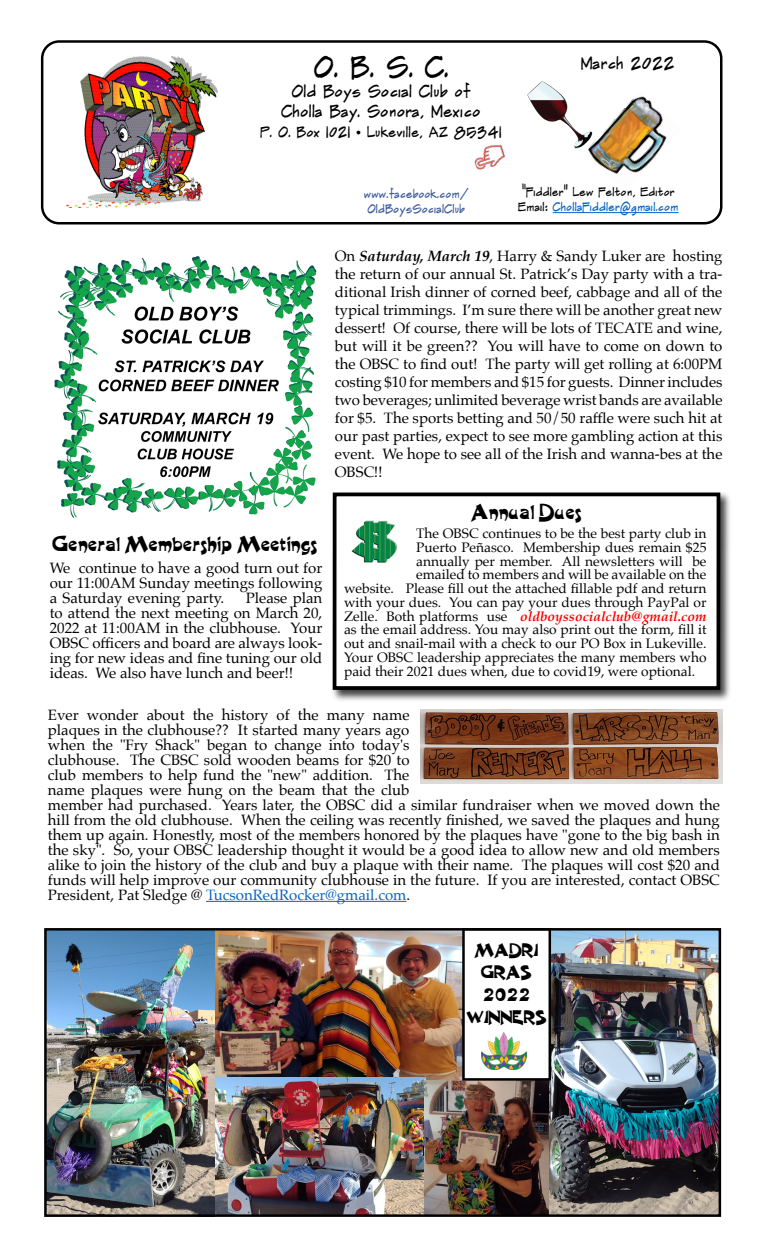
<style>
.page{position:relative;width:765px;height:1260px;background:#fff}
.page>*{position:absolute;margin:0;border:0;box-sizing:border-box;transform-origin:0 0}
.t1{font:30px "Frankthe Architect";color:#000}
.t2{font:22.5px "Harlequin";color:#000}
.t3{font:18.75px/22.5px "Harlequin";color:#000;text-align:center}
.t4{font:17.5px/20px "Frankthe Architect";color:#000;text-align:center}
.t5{font:15px/15px "Palatino";color:#000;text-align:justify}
.t6{font:15px "Frankthe Architect";color:#000}
.t7{font:13.75px "Palatino";color:#000}
.t8{font:italic 700 13.75px "Palatino";color:#f00}
.t9{font:12.5px/15px "Frankthe Architect";color:#000;text-align:center}
.t10{font:12.5px/15px "Frankthe Architect";color:#3b5998}
.s1{color:#0563c1}
.s2{font-weight:700;font-style:italic}
.s3{font-weight:400;font-style:normal;color:#000}
</style>
<div class="page">
<img style="left:589px;top:96px;width:78px;height:78px">
<img style="left:66px;top:57px;width:152px;height:151px">
<div style="left:41px;top:40px;width:682px;height:185px;border:2px solid #000;border-radius:17px"></div>
<hr style="left:553px;top:212px;width:126px;height:1px;background:#0563c1">
<img style="left:527px;top:81px;width:80px;height:71px">
<img style="left:474px;top:144px;width:32px;height:26px">
<div style="left:330px;top:490px;width:402px;height:211px;background:#000;opacity:.75"></div>
<div style="left:335px;top:494px;width:383px;height:194px;background:#fff"></div>
<div style="left:333px;top:493px;width:387px;height:197px;border:4px solid #000"></div>
<img style="left:351px;top:520px;width:47px;height:42px">
<img style="left:54px;top:256px;width:263px;height:262px">
<img style="left:421px;top:709px;width:301px;height:74px">
<img style="left:214px;top:931px;width:248px;height:149px">
<img style="left:215px;top:1077px;width:211px;height:137px">
<img style="left:425px;top:1081px;width:125px;height:133px">
<img style="left:550px;top:931px;width:168px;height:283px">
<hr style="left:206px;top:901px;width:200px;height:1px;background:#0563c1">
<img style="left:47px;top:931px;width:167px;height:283px">
<div style="left:462px;top:928px;width:89px;height:153px;border:2px solid #000"></div>
<img style="left:481px;top:1032px;width:46px;height:37px">
<div style="left:44px;top:928px;width:677px;height:289px;border:2px solid #000"></div>
<h1 class="t1" style="left:313px;top:49px;width:138px">O. B. S. C.</h1>
<p class="t4" style="left:281px;top:81px;width:201px">Old Boys Social Club of<br>Cholla Bay. Sonora, Mexico</p>
<p class="t6" style="left:260px;top:123px;width:243px">P. O. Box 1021 • Lukeville, AZ 85341</p>
<p class="t4" style="left:580px;top:53px;width:96px">March 2022</p>
<p class="t10" style="left:364px;top:186px;width:106px">www.facebook.com/<br>OldBoysSocialClub</p>
<p class="t9" style="left:518px;top:184px;width:162px">“Fiddler” Lew Felton, Editor<br>Email: <span class="s1">ChollaFiddler@gmail.com</span></p>
<p class="t5" style="left:335px;top:247px;width:389px;line-height:18px">On <span class="s2">Saturday, March 19</span>, Harry &amp; Sandy Luker are hosting the return of our annual St. Patrick’s Day party with a tra&shy;ditional Irish dinner of corned beef, cabbage and all of the typical trimmings. I’m sure there will be another great new dessert! Of course, there will be lots of TECATE and wine, but will it be green?? You will have to come on down to the OBSC to find out! The party will get rolling at 6:00PM costing $10 for members and $15 for guests. Dinner includes two beverages; unlimited beverage wrist bands are available for $5. The sports betting and 50/50 raffle were such hit at our past parties, expect to see more gambling action at this event. We hope to see all of the Irish and wanna-bes at the OBSC!!</p>
<h2 class="t2" style="left:53px;top:533px;width:267px">General Membership Meetings</h2>
<p class="t5" style="left:50px;top:560px;width:274px">We continue to have a good turn out for our 11:00AM Sunday meetings following a Saturday evening party.</p>
<p class="t5" style="left:50px;top:590px;width:274px;text-indent:196px">Please plan to attend the next meeting on March 20, 2022 at 11:00AM in the clubhouse. Your OBSC officers and board are always look&shy;ing for new ideas and fine tuning our old ideas. We also have lunch and beer!!</p>
<h2 class="t2" style="left:471px;top:501px;width:112px">Annual Dues</h2>
<p class="t7" style="left:416px;top:522px;width:292px">The OBSC continues to be the best party club in</p>
<p class="t7" style="left:416px;top:536px;width:292px">Puerto Peñasco. Membership dues remain $25</p>
<p class="t7" style="left:416px;top:549px;width:292px">annually per member. All newsletters will be</p>
<p class="t7" style="left:416px;top:563px;width:292px">emailed to members and will be available on the</p>
<p class="t7" style="left:344px;top:577px;width:364px">website. Please fill out the attached fillable pdf and return</p>
<p class="t7" style="left:344px;top:591px;width:364px">with your dues. You can pay your dues through PayPal or</p>
<p class="t8" style="left:344px;top:605px;width:364px"><span class="s3">Zelle. Both platforms use</span> oldboyssocialclub@gmail.com</p>
<p class="t7" style="left:344px;top:618px;width:364px">as the email address. You may also print out the form, fill it</p>
<p class="t7" style="left:344px;top:632px;width:364px">out and snail-mail with a check to our PO Box in Lukeville.</p>
<p class="t7" style="left:344px;top:646px;width:364px">Your OBSC leadership appreciates the many members who</p>
<p class="t7" style="left:344px;top:659px;width:353px">paid their 2021 dues when, due to covid19, were optional.</p>
<p class="t5" style="left:48px;top:707px;width:673px;text-align:left">Ever wonder about the history of the many name<br>plaques in the clubhouse?? It started many years ago<br>when the "Fry Shack" began to change into today's<br>clubhouse. The CBSC sold wooden beams for $20 to<br>club members to help fund the "new" addition. The<br>name plaques were hung on the beam that the club<br>member had purchased. Years later, the OBSC did a similar fundraiser when we moved down the hill from the old clubhouse. When the ceiling was recently finished, we saved the plaques and hung them up again. Honestly, most of the members honored by the plaques have "gone to the big bash in the sky". So, your OBSC leadership thought it would be a good idea to allow new and old members alike to join the history of the club and buy a plaque with their name. The plaques will cost $20 and funds will help improve our community clubhouse in the future. If you are interested, contact OBSC President, Pat Sledge @ <span class="s1">TucsonRedRocker@gmail.com</span>.</p>
<p class="t3" style="left:466px;top:939px;width:82px">MADRI<br>GRAS<br>2022<br>WINNERS</p>
</div>
